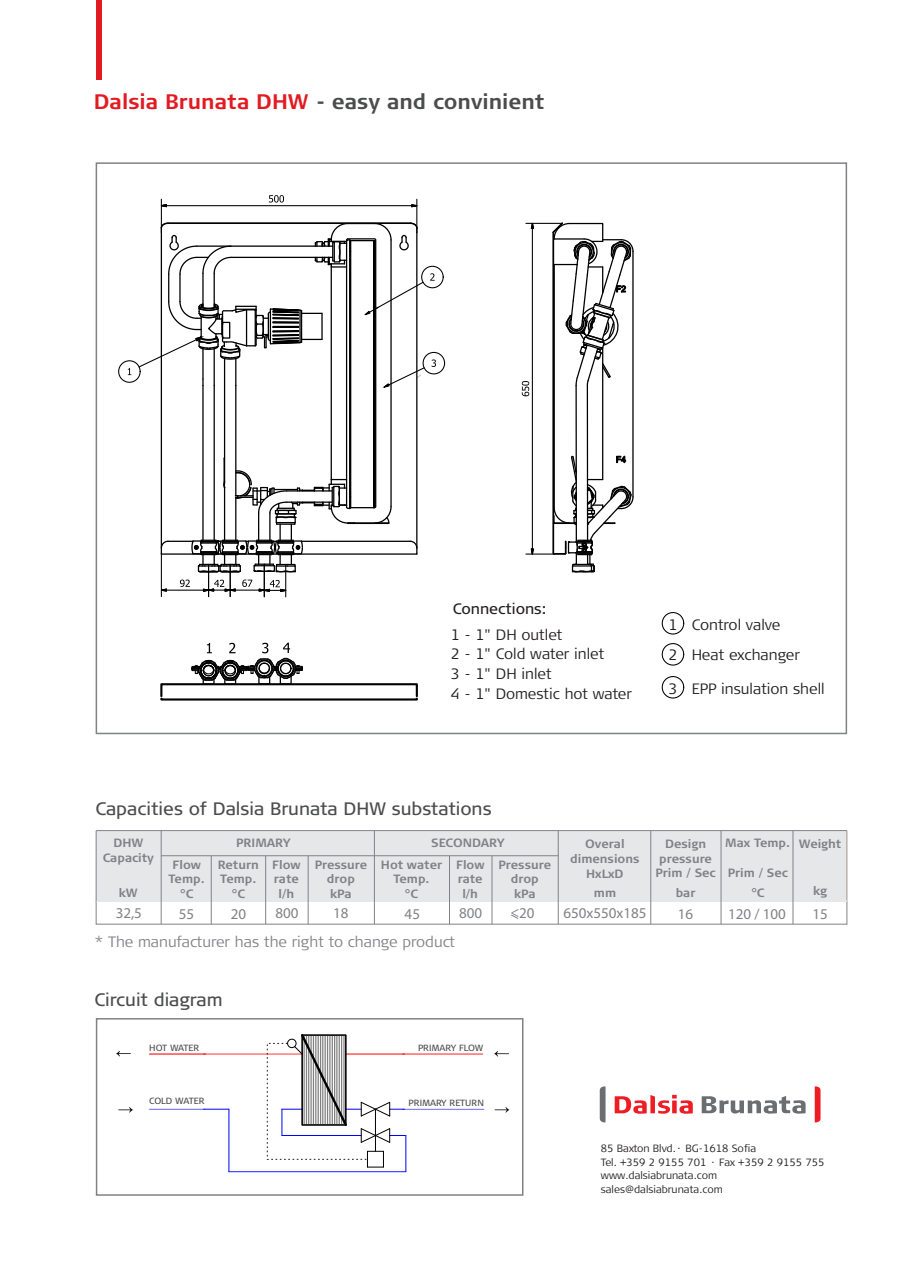
<style>
.page{position:relative;width:908px;height:1279px;background:#fff}
.page>*{position:absolute;margin:0;border:0;box-sizing:border-box;transform-origin:0 0}
.t1{font:700 21px "Signa Column";color:#4b4c4d}
.t2{font:18px "Signa Column";color:#4b4c4d}
.t3{font:300 15px/19.8px "Signa Column";color:#231f20}
.t4{font:300 15px "Signa Column";color:#808285}
.t5{font:15px "Myriad Pro";color:#808285}
.t6{font:15px "Signa Column";color:#231f20}
.t7{font:14.7px "Myriad Pro";color:#808285}
.t8{font:700 12px/14.5px "Signa Column";color:#808285;text-align:center}
.t9{font:300 10.5px/13.5px "Signa Column";color:#231f20}
.t10{font:9px "Signa Column";color:#4b4c4d}
.s1{color:#e21a21}
</style>
<div class="page">
<div style="left:96px;top:0;width:6px;height:79px;background:#e21a21"></div>
<svg style="left:599px;top:1086px;width:6px;height:36px"></svg>
<svg style="left:814px;top:1086px;width:6px;height:36px"></svg>
<svg style="left:701px;top:1096px;width:104px;height:17px"></svg>
<svg style="left:614px;top:1094px;width:78px;height:19px"></svg>
<div style="left:96px;top:1017px;width:427px;height:178px;border:2px solid #808285"></div>
<div style="left:96px;top:830px;width:750px;height:71px;background:#e6e7e9"></div>
<hr style="left:558px;top:830px;width:1px;height:93px;background:#808285">
<hr style="left:846px;top:830px;width:1px;height:70px;background:#a19689">
<hr style="left:650px;top:830px;width:1px;height:93px;background:#808285">
<hr style="left:792px;top:830px;width:1px;height:93px;background:#808285">
<hr style="left:96px;top:830px;width:1px;height:71px;background:#808285">
<hr style="left:720px;top:830px;width:1px;height:93px;background:#808285">
<hr style="left:96px;top:830px;width:750px;height:1px;background:#808285">
<hr style="left:161px;top:855px;width:397px;height:1px;background:#808285">
<hr style="left:449px;top:855px;width:1px;height:68px;background:#808285">
<hr style="left:491px;top:855px;width:1px;height:68px;background:#808285">
<svg style="left:116px;top:1050px;width:15px;height:6px"></svg>
<svg style="left:118px;top:1107px;width:15px;height:5px"></svg>
<svg style="left:494px;top:1051px;width:15px;height:5px"></svg>
<svg style="left:494px;top:1107px;width:15px;height:5px"></svg>
<hr style="left:632px;top:251px;width:1px;height:246px;background:#000">
<hr style="left:552px;top:232px;width:1px;height:321px;background:#000">
<hr style="left:575px;top:385px;width:2px;height:156px;background:#000">
<hr style="left:586px;top:385px;width:2px;height:155px;background:#000">
<hr style="left:553px;top:264px;width:2px;height:243px;background:#000">
<hr style="left:602px;top:347px;width:1px;height:132px;background:#000">
<svg style="left:551px;top:222px;width:83px;height:164px"></svg>
<svg style="left:269px;top:195px;width:15px;height:7px"></svg>
<svg style="left:160px;top:203px;width:8px;height:5px"></svg>
<svg style="left:410px;top:203px;width:8px;height:5px"></svg>
<hr style="left:166px;top:205px;width:246px;height:1px;background:#000">
<hr style="left:161px;top:199px;width:1px;height:33px;background:#000">
<hr style="left:416px;top:199px;width:1px;height:33px;background:#000">
<svg style="left:521px;top:381px;width:8px;height:15px"></svg>
<svg style="left:530px;top:222px;width:4px;height:8px"></svg>
<hr style="left:532px;top:228px;width:1px;height:321px;background:#000">
<hr style="left:526px;top:223px;width:36px;height:1px;background:#000">
<svg style="left:526px;top:455px;width:108px;height:118px"></svg>
<hr style="left:285px;top:564px;width:1px;height:32px;background:#000">
<hr style="left:230px;top:564px;width:1px;height:32px;background:#000">
<hr style="left:264px;top:564px;width:1px;height:32px;background:#000">
<svg style="left:180px;top:579px;width:10px;height:8px"></svg>
<svg style="left:160px;top:587px;width:8px;height:5px"></svg>
<svg style="left:202px;top:579px;width:85px;height:13px"></svg>
<hr style="left:166px;top:589px;width:37px;height:1px;background:#000">
<hr style="left:208px;top:564px;width:1px;height:32px;background:#000">
<hr style="left:161px;top:553px;width:1px;height:43px;background:#000">
<div style="left:118px;top:360px;width:23px;height:22px;border:1px solid #000;border-radius:50%"></div>
<svg style="left:128px;top:368px;width:3px;height:7px"></svg>
<div style="left:421px;top:266px;width:22px;height:22px;border:1px solid #000;border-radius:50%"></div>
<div style="left:422px;top:352px;width:23px;height:22px;border:1px solid #000;border-radius:50%"></div>
<svg style="left:138px;top:222px;width:298px;height:351px"></svg>
<div style="left:661px;top:676px;width:23px;height:22px;border:1px solid #000;border-radius:50%"></div>
<div style="left:661px;top:643px;width:23px;height:22px;border:1px solid #000;border-radius:50%"></div>
<div style="left:661px;top:612px;width:23px;height:22px;border:1px solid #000;border-radius:50%"></div>
<hr style="left:149px;top:1108px;width:55px;height:1px;background:#00f">
<hr style="left:149px;top:1053px;width:57px;height:1px;background:#f00">
<hr style="left:403px;top:1108px;width:80px;height:1px;background:#00f">
<hr style="left:403px;top:1053px;width:79px;height:1px;background:#f00">
<svg style="left:511px;top:914px;width:7px;height:5px"></svg>
<svg style="left:150px;top:642px;width:269px;height:554px"></svg>
<h1 class="t1" style="left:94px;top:95px;width:452px"><span class="s1">Dalsia Brunata DHW</span> - easy and convinient</h1>
<p class="t6" style="left:452px;top:603px;width:95px">Connections:</p>
<p class="t3" style="left:451px;top:627px;width:183px">1 - 1" DH outlet<br>2 - 1" Cold water inlet<br>3 - 1" DH inlet<br>4 - 1" Domestic hot water</p>
<p class="t3" style="left:668px;top:612px;width:133px;line-height:30.2px">1 Control valve<br>2 Heat exchanger</p>
<p class="t3" style="left:668px;top:681px;width:157px">3 EPP insulation shell</p>
<h2 class="t2" style="left:95px;top:802px;width:398px">Capacities of Dalsia Brunata DHW substations</h2>
<p class="t8" style="left:103px;top:837px;width:53px">DHW<br>Capacity</p>
<p class="t8" style="left:119px;top:887px;width:20px">kW</p>
<p class="t5" style="left:116px;top:906px;width:28px">32,5</p>
<p class="t8" style="left:169px;top:859px;width:38px">Flow<br>Temp. °C</p>
<p class="t5" style="left:179px;top:907px;width:17px">55</p>
<p class="t8" style="left:218px;top:834px;width:74px;line-height:21.5px;text-align:left;text-indent:18px">PRIMARY<br>Return</p>
<p class="t8" style="left:220px;top:873px;width:38px">Temp. °C</p>
<p class="t5" style="left:231px;top:907px;width:17px">20</p>
<p class="t8" style="left:272px;top:859px;width:30px">Flow rate l/h</p>
<p class="t5" style="left:275px;top:906px;width:25px">800</p>
<p class="t8" style="left:315px;top:859px;width:54px">Pressure drop<br>kPa</p>
<p class="t5" style="left:333px;top:906px;width:17px">18</p>
<p class="t8" style="left:431px;top:834px;width:75px;line-height:21.5px">SECONDARY<br>Flow</p>
<p class="t8" style="left:457px;top:873px;width:26px">rate l/h</p>
<p class="t5" style="left:459px;top:906px;width:25px">800</p>
<p class="t8" style="left:381px;top:859px;width:63px">Hot water<br>Temp.<br>°C</p>
<p class="t5" style="left:404px;top:907px;width:17px">45</p>
<p class="t8" style="left:498px;top:859px;width:54px">Pressure drop<br>kPa</p>
<p class="t5" style="left:510px;top:906px;width:26px">&lt;20</p>
<p class="t4" style="left:94px;top:937px;width:362px">* The manufacturer has the right to change product</p>
<p class="t8" style="left:570px;top:838px;width:71px">Overal dimensions</p>
<p class="t8" style="left:586px;top:868px;width:39px">HxLxD</p>
<p class="t5" style="left:563px;top:906px;width:85px">650x550x185</p>
<p class="t8" style="left:594px;top:887px;width:24px">mm</p>
<p class="t8" style="left:655px;top:838px;width:62px">Design pressure<br>Prim / Sec</p>
<p class="t8" style="left:675px;top:887px;width:21px">bar</p>
<p class="t7" style="left:677px;top:907px;width:17px">16</p>
<p class="t8" style="left:725px;top:837px;width:66px">Max Temp.</p>
<p class="t8" style="left:727px;top:865px;width:62px;line-height:19.6px">Prim / Sec °C</p>
<p class="t5" style="left:728px;top:907px;width:59px">120 / 100</p>
<p class="t8" style="left:798px;top:838px;width:44px">Weight</p>
<p class="t8" style="left:813px;top:885px;width:16px">kg</p>
<p class="t5" style="left:812px;top:907px;width:17px">15</p>
<h2 class="t2" style="left:95px;top:993px;width:129px">Circuit diagram</h2>
<p class="t10" style="left:149px;top:1044px;width:52px">HOT WATER</p>
<p class="t10" style="left:418px;top:1044px;width:67px">PRIMARY FLOW</p>
<p class="t10" style="left:149px;top:1098px;width:57px">COLD WATER</p>
<p class="t10" style="left:408px;top:1099px;width:77px">PRIMARY RETURN</p>
<p class="t9" style="left:600px;top:1143px;width:225px">85 Baxton Blvd.· BG-1618 Sofia<br>Tel. +359 2 9155 701 · Fax +359 2 9155 755 www.dalsiabrunata.com sales@dalsiabrunata.com</p>
</div>
